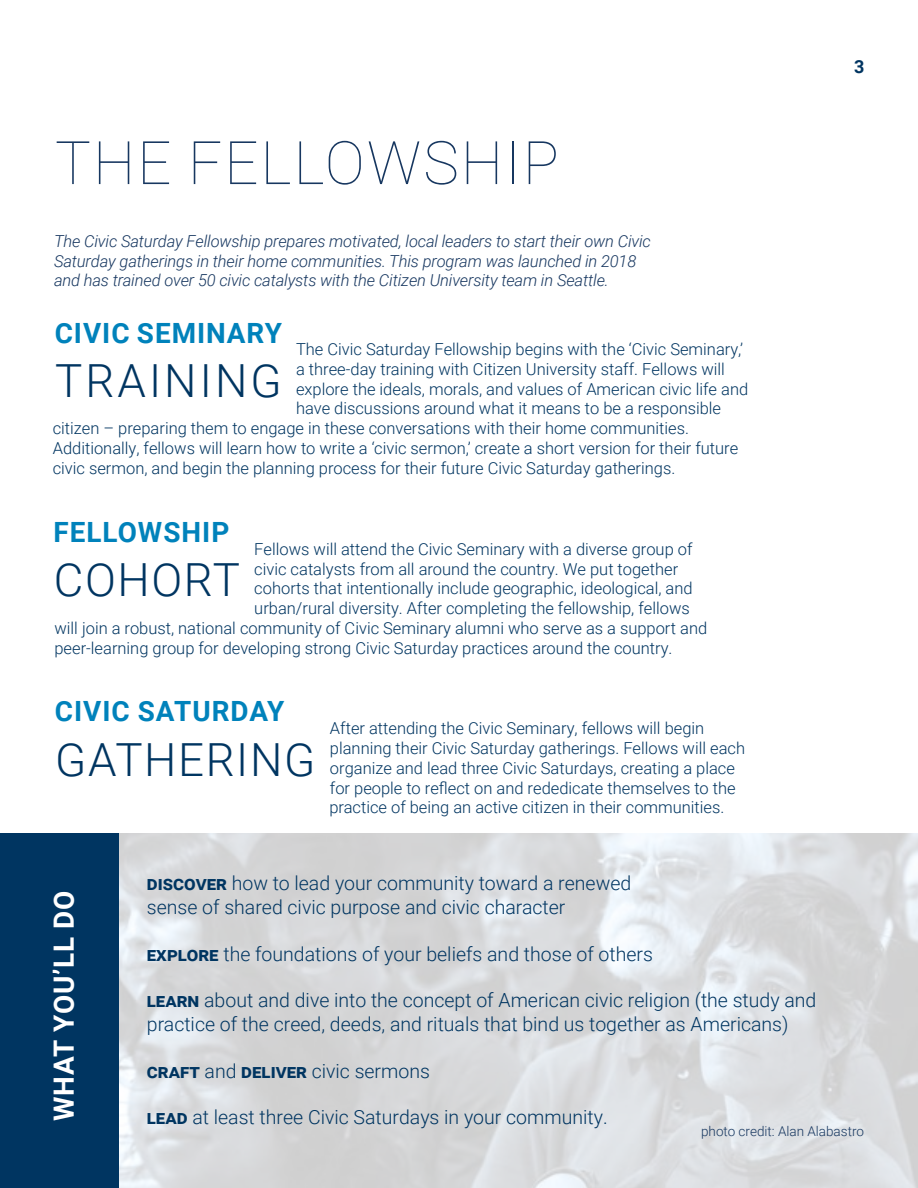
<style>
.page{position:relative;width:918px;height:1188px;background:#fff}
.page>*{position:absolute;margin:0;border:0;box-sizing:border-box;transform-origin:0 0}
.t1{font:100 60px "Roboto";letter-spacing:.035em;color:#173760}
.t2{font:300 45.6px "Roboto";letter-spacing:.035em;color:#003561}
.t3{font:300 45.6px "Roboto";letter-spacing:.07em;color:#003561}
.t4{font:700 27.9px "Roboto";letter-spacing:.035em;color:#0082bb}
.t5{font:700 27.9px "Roboto";letter-spacing:.035em;color:#fff}
.t6{font:300 19.5px/23.4px "Roboto";color:#003561}
.t7{font:700 18px "Roboto";color:#003561}
.t8{font:300 16.5px/19.8px "Roboto";color:#003561}
.t9{font:italic 300 16.5px/19.8px "Roboto";letter-spacing:-.01em;color:#173760}
.t10{font:300 13.5px "Roboto";color:#173760}
.s1{font-weight:700}
</style>
<div class="page">
<div style="left:0;top:834px;width:119px;height:354px;background:#003561"></div>
<h1 class="t1" style="left:55px;top:121px;width:505px">THE FELLOWSHIP</h1>
<p class="t9" style="left:54px;top:230px;width:598px">The Civic Saturday Fellowship prepares motivated, local leaders to start their own Civic<br>Saturday gatherings in their home communities. This program was launched in 2018 and has trained over 50 civic catalysts with the Citizen University team in Seattle.</p>
<h3 class="t4" style="left:55px;top:313px;width:229px">CIVIC SEMINARY</h3>
<h2 class="t3" style="left:55px;top:349px;width:228px">TRAINING</h2>
<p class="t8" style="left:296px;top:339px;width:449px">The Civic Saturday Fellowship begins with the ‘Civic Seminary,’</p>
<p class="t8" style="left:296px;top:358px;width:430px">a three-day training with Citizen University staff. Fellows will</p>
<p class="t8" style="left:296px;top:378px;width:454px">explore the ideals, morals, and values of American civic life and</p>
<p class="t8" style="left:296px;top:398px;width:427px">have discussions around what it means to be a responsible</p>
<p class="t8" style="left:53px;top:418px;width:638px">citizen – preparing them to engage in these conversations with their home communities.</p>
<p class="t8" style="left:53px;top:438px;width:687px">Additionally, fellows will learn how to write a ‘civic sermon,’ create a short version for their future</p>
<p class="t8" style="left:53px;top:457px;width:624px">civic sermon, and begin the planning process for their future Civic Saturday gatherings.</p>
<h3 class="t4" style="left:53px;top:512px;width:177px">FELLOWSHIP</h3>
<h2 class="t2" style="left:54px;top:548px;width:188px">COHORT</h2>
<p class="t8" style="left:254px;top:538px;width:440px">Fellows will attend the Civic Seminary with a diverse group of</p>
<p class="t8" style="left:254px;top:558px;width:425px">civic catalysts from all around the country. We put together</p>
<p class="t8" style="left:254px;top:578px;width:440px">cohorts that intentionally include geographic, ideological, and</p>
<p class="t8" style="left:254px;top:598px;width:437px">urban/rural diversity. After completing the fellowship, fellows</p>
<p class="t8" style="left:54px;top:618px;width:654px">will join a robust, national community of Civic Seminary alumni who serve as a support and</p>
<p class="t8" style="left:54px;top:637px;width:620px">peer-learning group for developing strong Civic Saturday practices around the country.</p>
<h3 class="t4" style="left:55px;top:691px;width:231px">CIVIC SATURDAY</h3>
<h2 class="t2" style="left:55px;top:728px;width:261px">GATHERING</h2>
<p class="t8" style="left:329px;top:718px;width:417px">After attending the Civic Seminary, fellows will begin planning their Civic Saturday gatherings. Fellows will each organize and lead three Civic Saturdays, creating a place for people to reflect on and rededicate themselves to the practice of being an active citizen in their communities.</p>
<p class="t7" style="left:854px;top:54px;width:12px">3</p>
<h3 class="t5" style="left:44px;top:1121px;width:232px;rotate:-90deg">WHAT YOU’LL DO</h3>
<p class="t6" style="left:147px;top:871px;width:486px"><span class="s1">discover</span> how to lead your community toward a renewed sense of shared civic purpose and civic character</p>
<p class="t6" style="left:147px;top:941px;width:508px"><span class="s1">explore</span> the foundations of your beliefs and those of others</p>
<p class="t6" style="left:147px;top:988px;width:671px"><span class="s1">learn</span> about and dive into the concept of American civic religion (the study and practice of the creed, deeds, and rituals that bind us together as Americans)</p>
<p class="t6" style="left:147px;top:1058px;width:285px"><span class="s1">craft</span> and <span class="s1">deliver</span> civic sermons</p>
<p class="t6" style="left:147px;top:1105px;width:462px"><span class="s1">lead</span> at least three Civic Saturdays in your community.</p>
<p class="t10" style="left:701px;top:1121px;width:164px">photo credit: Alan Alabastro</p>
</div>
